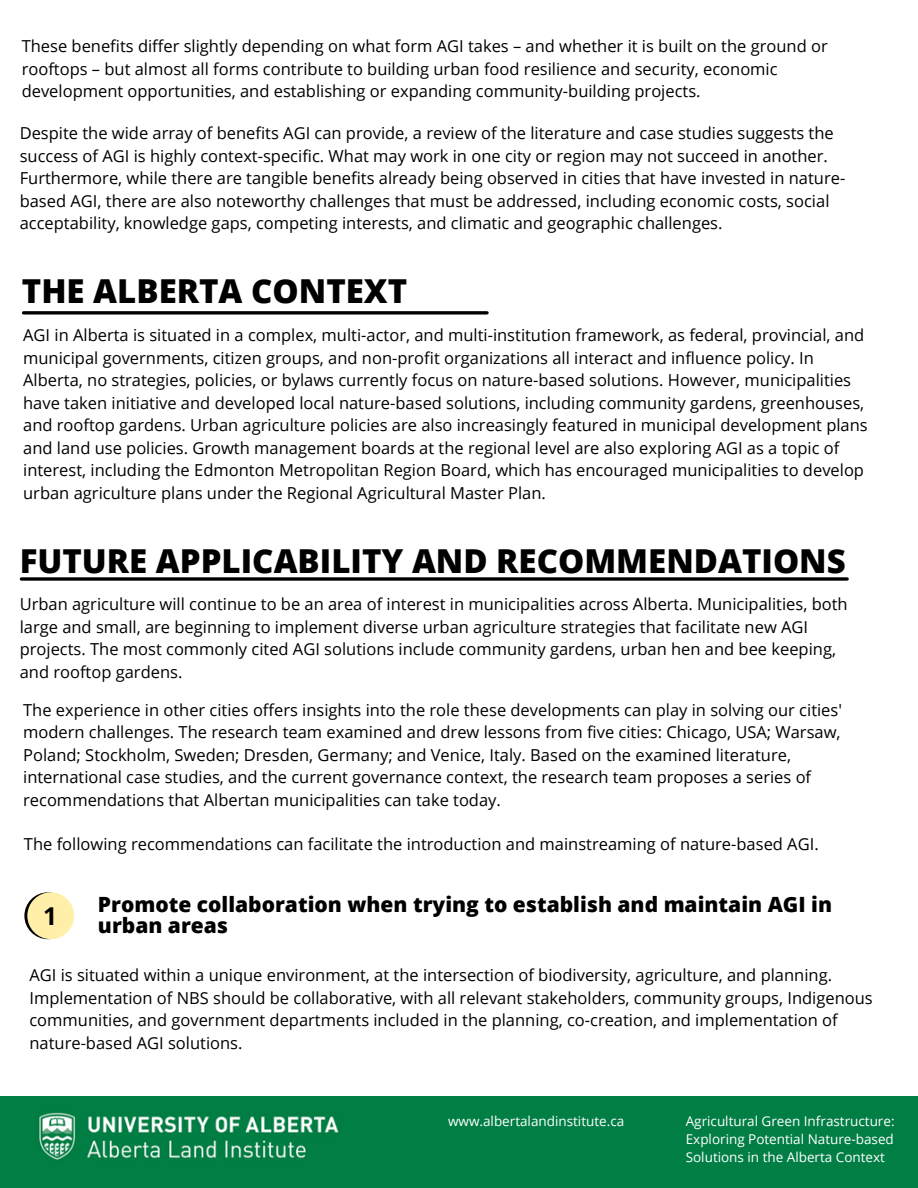
<style>
.page{position:relative;width:918px;height:1188px;background:#fff}
.page>*{position:absolute;margin:0;border:0;box-sizing:border-box;transform-origin:0 0}
.t1{font:800 33px "Open Sans";color:#000}
.t2{font:700 24.6px "Open Sans";color:#000}
.t3{font:800 21px/20.2px "Open Sans";color:#000}
.t4{font:16.5px/22.5px "Open Sans";color:#000}
.t5{font:13.5px/18px "Open Sans";color:#fff;text-align:justify}
</style>
<div class="page">
<img style="left:0;top:1096px;width:391px;height:92px">
<div style="left:391px;top:1096px;width:527px;height:92px;background:#017e44"></div>
<svg style="left:24px;top:311px;width:463px;height:4px;background:#272727"></svg>
<svg style="left:21px;top:577px;width:826px;height:4px;background:#272727"></svg>
<svg style="left:24px;top:892px;width:47px;height:47px"></svg>
<div style="left:27px;top:892px;width:47px;height:47px;background:#ffefa8;border-radius:50%"></div>
<p class="t4" style="left:22px;top:34px;width:808px">These benefits differ slightly depending on what form AGI takes – and whether it is built on the ground or rooftops – but almost all forms contribute to building urban food resilience and security, economic development opportunities, and establishing or expanding community-building projects.</p>
<p class="t4" style="left:20px;top:122px;width:827px">Despite the wide array of benefits AGI can provide, a review of the literature and case studies suggests the success of AGI is highly context-specific. What may work in one city or region may not succeed in another.<br>Furthermore, while there are tangible benefits already being observed in cities that have invested in nature&shy;based AGI, there are also noteworthy challenges that must be addressed, including economic costs, social acceptability, knowledge gaps, competing interests, and climatic and geographic challenges.</p>
<h1 class="t1" style="left:22px;top:268px;width:387px">THE ALBERTA CONTEXT</h1>
<p class="t4" style="left:23px;top:324px;width:846px">AGI in Alberta is situated in a complex, multi-actor, and multi-institution framework, as federal, provincial, and municipal governments, citizen groups, and non-profit organizations all interact and influence policy. In Alberta, no strategies, policies, or bylaws currently focus on nature-based solutions. However, municipalities have taken initiative and developed local nature-based solutions, including community gardens, greenhouses, and rooftop gardens. Urban agriculture policies are also increasingly featured in municipal development plans and land use policies. Growth management boards at the regional level are also exploring AGI as a topic of interest, including the Edmonton Metropolitan Region Board, which has encouraged municipalities to develop urban agriculture plans under the Regional Agricultural Master Plan.</p>
<h1 class="t1" style="left:20px;top:537px;width:828px">FUTURE APPLICABILITY AND RECOMMENDATIONS</h1>
<p class="t4" style="left:20px;top:593px;width:829px">Urban agriculture will continue to be an area of interest in municipalities across Alberta. Municipalities, both large and small, are beginning to implement diverse urban agriculture strategies that facilitate new AGI projects. The most commonly cited AGI solutions include community gardens, urban hen and bee keeping, and rooftop gardens.</p>
<p class="t4" style="left:23px;top:698px;width:820px">The experience in other cities offers insights into the role these developments can play in solving our cities' modern challenges. The research team examined and drew lessons from five cities: Chicago, USA; Warsaw, Poland; Stockholm, Sweden; Dresden, Germany; and Venice, Italy. Based on the examined literature, international case studies, and the current governance context, the research team proposes a series of recommendations that Albertan municipalities can take today.</p>
<p class="t4" style="left:24px;top:832px;width:796px">The following recommendations can facilitate the introduction and mainstreaming of nature-based AGI.</p>
<h2 class="t2" style="left:43px;top:899px;width:16px">1</h2>
<p class="t3" style="left:98px;top:894px;width:736px">Promote collaboration when trying to establish and maintain AGI in urban areas</p>
<p class="t4" style="left:29px;top:964px;width:845px">AGI is situated within a unique environment, at the intersection of biodiversity, agriculture, and planning.<br>Implementation of NBS should be collaborative, with all relevant stakeholders, community groups, Indigenous communities, and government departments included in the planning, co-creation, and implementation of nature-based AGI solutions.</p>
<p class="t5" style="left:448px;top:1112px;width:178px">www.albertalandinstitute.ca</p>
<p class="t5" style="left:686px;top:1112px;width:210px">Agricultural Green Infrastructure:<br>Exploring Potential Nature-based Solutions in the Alberta Context</p>
</div>
